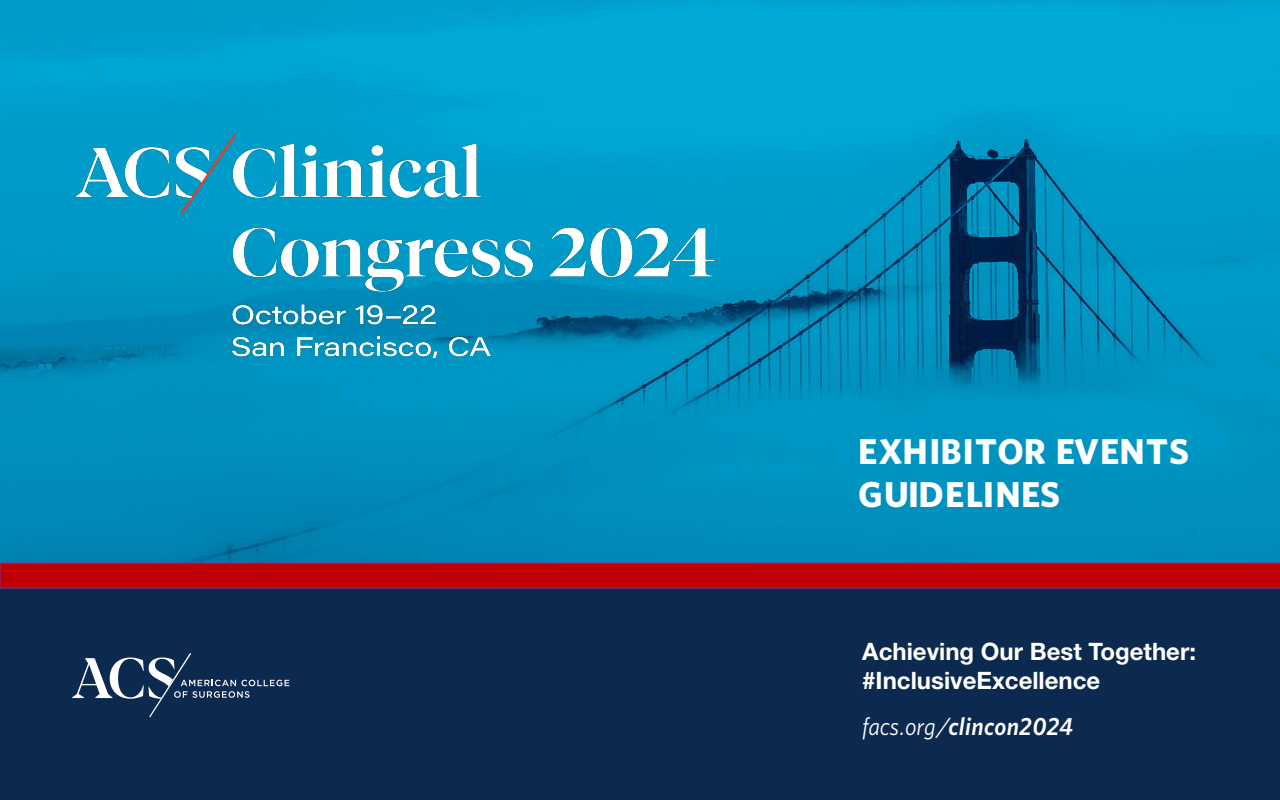
<style>
.page{position:relative;width:1280px;height:800px;background:#fff}
.page>*{position:absolute;margin:0;border:0;box-sizing:border-box;transform-origin:0 0}
.t1{font:700 36px/43.2px "Whitney";letter-spacing:.015em;color:#fff}
.t2{font:italic 600 25px "Whitney";letter-spacing:.015em;color:#fff;scale:.96 1}
.t3{font:700 24px/28.8px "Helvetica Neue LT Std";color:#fff}
.s1{font-weight:400}
</style>
<div class="page">
<img style="left:0;top:0;width:1280px;height:563px">
<img style="left:66px;top:20px;width:772px;height:346px">
<div style="left:0;top:566px;width:1280px;height:234px;background:#0c294f"></div>
<svg style="left:72px;top:653px;width:217px;height:64px"></svg>
<svg style="left:0;top:563px;width:1280px;height:25px;background:#bd0106"></svg>
<h1 class="t1" style="left:858px;top:429px;width:332px">EXHIBITOR EVENTS<br>GUIDELINES</h1>
<p class="t3" style="left:862px;top:637px;width:335px">Achieving Our Best Together: #InclusiveExcellence</p>
<p class="t2" style="left:862px;top:711px;width:221px"><span class="s1">facs.org/</span>clincon2024</p>
</div>
